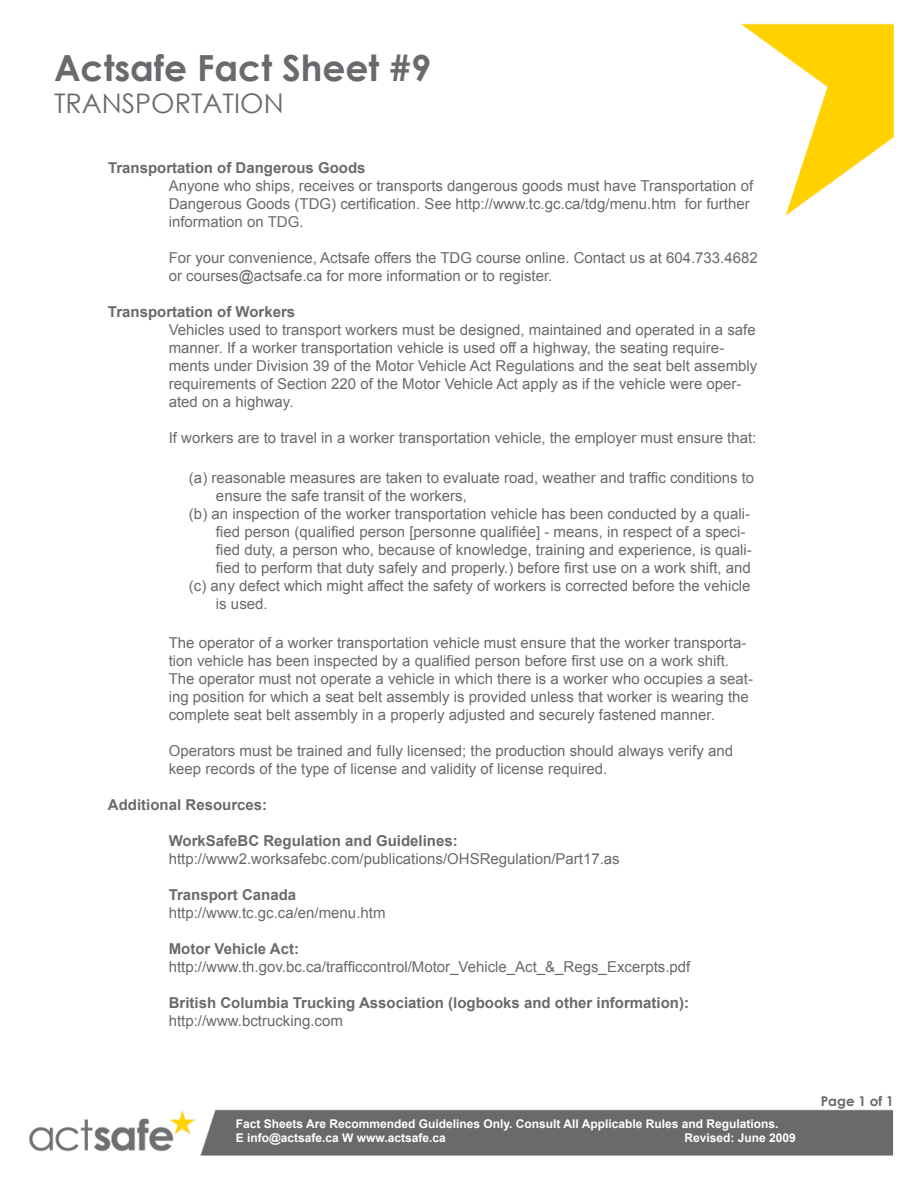
<style>
.page{position:relative;width:918px;height:1188px;background:#fff}
.page>*{position:absolute;margin:0;border:0;box-sizing:border-box;transform-origin:0 0}
.t1{font:700 36px "Century Gothic";color:#696a6d}
.t2{font:27px "Century Gothic";color:#696a6d}
.t3{font:15px/18px "Arial";color:#696a6d}
.t4{font:700 15px "Arial";color:#696a6d}
.t5{font:700 13.5px "Century Gothic";color:#696a6d}
.t6{font:700 12px/14.4px "Arial";color:#fff}
</style>
<div class="page">
<img style="left:29px;top:23px;width:865px;height:1133px">
<h1 class="t1" style="left:54px;top:41px;width:379px">Actsafe Fact Sheet #9</h1>
<h2 class="t2" style="left:54px;top:85px;width:231px">TRANSPORTATION</h2>
<p class="t4" style="left:108px;top:158px;width:259px">Transportation of Dangerous Goods</p>
<p class="t3" style="left:169px;top:177px;width:586px">Anyone who ships, receives or transports dangerous goods must have Transportation of<br>Dangerous Goods (TDG) certification. See http://www.tc.gc.ca/tdg/menu.htm for further information on TDG.</p>
<p class="t3" style="left:169px;top:249px;width:591px">For your convenience, Actsafe offers the TDG course online. Contact us at 604.733.4682 or courses@actsafe.ca for more information or to register.</p>
<p class="t4" style="left:108px;top:302px;width:189px">Transportation of Workers</p>
<p class="t3" style="left:169px;top:321px;width:590px">Vehicles used to transport workers must be designed, maintained and operated in a safe manner. If a worker transportation vehicle is used off a highway, the seating require&shy;ments under Division 39 of the Motor Vehicle Act Regulations and the seat belt assembly requirements of Section 220 of the Motor Vehicle Act apply as if the vehicle were oper&shy;ated on a highway.</p>
<p class="t3" style="left:169px;top:429px;width:589px">If workers are to travel in a worker transportation vehicle, the employer must ensure that:</p>
<p class="t3" style="left:189px;top:468px;width:567px">(a) reasonable measures are taken to evaluate road, weather and traffic conditions to</p>
<p class="t3" style="left:216px;top:486px;width:252px">ensure the safe transit of the workers,</p>
<p class="t3" style="left:189px;top:504px;width:563px">(b) an inspection of the worker transportation vehicle has been conducted by a quali-</p>
<p class="t3" style="left:216px;top:522px;width:531px">fied person (qualified person [personne qualifiée] - means, in respect of a speci-</p>
<p class="t3" style="left:216px;top:540px;width:537px">fied duty, a person who, because of knowledge, training and experience, is quali-</p>
<p class="t3" style="left:216px;top:558px;width:536px">fied to perform that duty safely and properly.) before first use on a work shift, and</p>
<p class="t3" style="left:189px;top:576px;width:563px">(c) any defect which might affect the safety of workers is corrected before the vehicle</p>
<p class="t3" style="left:216px;top:594px;width:53px">is used.</p>
<p class="t3" style="left:169px;top:634px;width:586px">The operator of a worker transportation vehicle must ensure that the worker transporta&shy;tion vehicle has been inspected by a qualified person before first use on a work shift.<br>The operator must not operate a vehicle in which there is a worker who occupies a seat&shy;ing position for which a seat belt assembly is provided unless that worker is wearing the complete seat belt assembly in a properly adjusted and securely fastened manner.</p>
<p class="t3" style="left:169px;top:742px;width:566px">Operators must be trained and fully licensed; the production should always verify and keep records of the type of license and validity of license required.</p>
<p class="t4" style="left:108px;top:795px;width:161px">Additional Resources:</p>
<p class="t4" style="left:169px;top:831px;width:290px">WorkSafeBC Regulation and Guidelines:</p>
<p class="t3" style="left:169px;top:850px;width:453px">http://www2.worksafebc.com/publications/OHSRegulation/Part17.as</p>
<p class="t4" style="left:169px;top:885px;width:129px">Transport Canada</p>
<p class="t3" style="left:169px;top:904px;width:218px">http://www.tc.gc.ca/en/menu.htm</p>
<p class="t4" style="left:169px;top:939px;width:132px">Motor Vehicle Act:</p>
<p class="t3" style="left:169px;top:958px;width:523px">http://www.th.gov.bc.ca/trafficcontrol/Motor_Vehicle_Act_&amp;_Regs_Excerpts.pdf</p>
<p class="t4" style="left:169px;top:993px;width:522px">British Columbia Trucking Association (logbooks and other information):</p>
<p class="t3" style="left:169px;top:1012px;width:176px">http://www.bctrucking.com</p>
<p class="t6" style="left:236px;top:1117px;width:544px">Fact Sheets Are Recommended Guidelines Only. Consult All Applicable Rules and Regulations.<br>E info@actsafe.ca W www.actsafe.ca</p>
<p class="t6" style="left:685px;top:1131px;width:113px">Revised: June 2009</p>
<p class="t5" style="left:821px;top:1091px;width:74px">Page 1 of 1</p>
</div>
